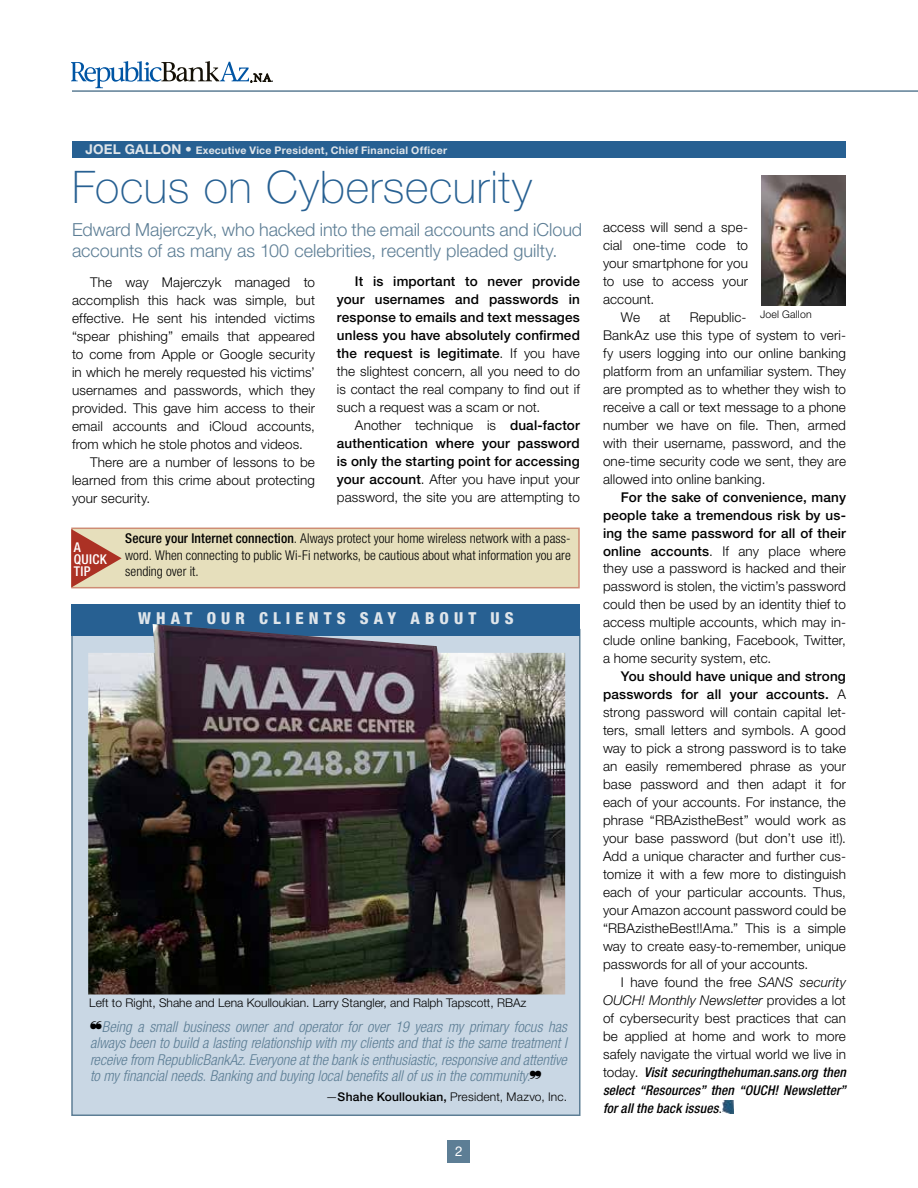
<style>
.page{position:relative;width:918px;height:1188px;background:#fff}
.page>*{position:absolute;margin:0;border:0;box-sizing:border-box;transform-origin:0 0}
.t1{font:100 45px "Helvetica Neue LT Pro";letter-spacing:.015em;color:#276092}
.t2{font:300 18px/21px "Helvetica Neue LT Pro";color:#5d7e95}
.t3{font:800 condensed 16.5px "Helvetica Neue LT Pro";letter-spacing:.305em;color:#dfe5ea}
.t4{font:italic 300 condensed 15px/16.5px "Helvetica Neue LT Pro";color:#5d7e95;text-align:justify}
.t5{font:300 13.5px/18px "Helvetica Neue LT Pro";letter-spacing:.01em;color:#000;text-align:justify}
.t6{font:500 13.5px/18px "Helvetica Neue LT Pro";letter-spacing:.01em;color:#000;text-align:justify}
.t7{font:300 condensed 13.5px/16.5px "Helvetica Neue LT Pro";letter-spacing:.005em;color:#000;text-align:justify}
.t8{font:500 condensed 13.5px/12px "Helvetica Neue LT Pro";letter-spacing:.02em;color:#fff}
.t9{font:13.5px "Helvetica Neue LT Pro";color:#fff}
.t10{font:300 12px "Helvetica Neue LT Pro";color:#000}
.t11{font:700 10.5px "Helvetica Neue LT Pro";letter-spacing:.03em;color:#dfe5ea}
.t12{font:300 10.5px "Helvetica Neue LT Pro";letter-spacing:.02em;color:#000}
.s1{font-size:13.5px}
.s2{font-weight:300}
.s3{font-weight:500}
.s4{font-style:italic}
.s5{font-weight:500;font-style:italic;font-stretch:condensed}
</style>
<div class="page">
<div style="left:72px;top:141px;width:773px;height:17px;background:#276092"></div>
<img style="left:762px;top:176px;width:83px;height:129px">
<svg style="left:722px;top:1101px;width:12px;height:13px"></svg>
<div style="left:71px;top:528px;width:509px;height:60px;background:#e6dfbc;border:2px solid #ce8c74"></div>
<svg style="left:71px;top:529px;width:51px;height:59px"></svg>
<div style="left:71px;top:629px;width:509px;height:487px;background:#c9d7e4;border:2px solid #5d7e95"></div>
<div style="left:72px;top:604px;width:508px;height:32px;background:#276092"></div>
<img style="left:88px;top:624px;width:477px;height:370px">
<hr style="left:72px;top:90px;width:846px;height:2px;background:#5d7e95">
<div style="left:448px;top:1141px;width:22px;height:22px;background:#5d7e95"></div>
<svg style="left:71px;top:61px;width:202px;height:27px"></svg>
<p class="t11" style="left:86px;top:144px;width:363px"><span class="s1">JOEL GALLON •</span> Executive Vice President, Chief Financial Officer</p>
<h1 class="t1" style="left:72px;top:162px;width:462px">Focus on Cybersecurity</h1>
<h2 class="t2" style="left:72px;top:219px;width:512px">Edward Majerczyk, who hacked into the email accounts and iCloud accounts of as many as 100 celebrities, recently pleaded guilty.</h2>
<p class="t6" style="left:337px;top:272px;width:245px;text-indent:18px">It is important to never provide your usernames and passwords in response to emails and text messages unless you have absolutely confirmed the request is legitimate<span class="s2">. If you have the slightest concern, all you need to do is contact the real company to find out if such a request was a scam or not.</span></p>
<p class="t6" style="left:337px;top:416px;width:244px;text-indent:18px"><span class="s2">Another technique is</span> dual-factor authentication where your password is only the starting point for accessing your account<span class="s2">. After you have input your password, the site you are attempting to</span></p>
<p class="t5" style="left:90px;top:273px;width:226px">The way Majerczyk managed to</p>
<p class="t5" style="left:72px;top:291px;width:244px">accomplish this hack was simple, but</p>
<p class="t5" style="left:72px;top:309px;width:245px">effective. He sent his intended victims</p>
<p class="t5" style="left:72px;top:327px;width:244px">“spear phishing” emails that appeared</p>
<p class="t5" style="left:72px;top:345px;width:245px">to come from Apple or Google security</p>
<p class="t5" style="left:72px;top:363px;width:245px">in which he merely requested his victims’</p>
<p class="t5" style="left:72px;top:381px;width:245px">usernames and passwords, which they</p>
<p class="t5" style="left:72px;top:399px;width:244px">provided. This gave him access to their</p>
<p class="t5" style="left:72px;top:417px;width:245px">email accounts and iCloud accounts,</p>
<p class="t5" style="left:72px;top:435px;width:232px">from which he stole photos and videos.</p>
<p class="t5" style="left:90px;top:453px;width:226px">There are a number of lessons to be</p>
<p class="t5" style="left:72px;top:471px;width:245px">learned from this crime about protecting</p>
<p class="t5" style="left:72px;top:489px;width:80px">your security.</p>
<p class="t8" style="left:74px;top:541px;width:34px">A<br>QUICK<br>TIP</p>
<p class="t7" style="left:125px;top:530px;width:447px"><span class="s3">Secure your Internet connection</span>. Always protect your home wireless network with a pass&shy;word. When connecting to public Wi-Fi networks, be cautious about what information you are sending over it.</p>
<p class="t3" style="left:138px;top:608px;width:377px">WHAT OUR CLIENTS SAY ABOUT US</p>
<p class="t10" style="left:89px;top:996px;width:439px">Left to Right, Shahe and Lena Koulloukian. Larry Stangler, and Ralph Tapscott, RBAz</p>
<p class="t4" style="left:90px;top:1019px;width:479px;text-indent:12px">Being a small business owner and operator for over 19 years my primary focus has always been to build a lasting relationship with my clients and that is the same treatment I receive from RepublicBankAz. Everyone at the bank is enthusiastic, responsive and attentive to my financial needs. Banking and buying local benefits all of us in the community.</p>
<p class="t10" style="left:326px;top:1089px;width:243px">—<span class="s3">Shahe Koulloukian,</span> President, Mazvo, Inc.</p>
<p class="t9" style="left:455px;top:1144px;width:9px">2</p>
<p class="t5" style="left:603px;top:218px;width:147px">access will send a spe-</p>
<p class="t5" style="left:603px;top:235px;width:147px">cial one-time code to</p>
<p class="t5" style="left:603px;top:253px;width:147px">your smartphone for you</p>
<p class="t5" style="left:603px;top:271px;width:147px">to use to access your</p>
<p class="t5" style="left:603px;top:289px;width:53px">account.</p>
<p class="t5" style="left:621px;top:307px;width:21px">We</p>
<p class="t5" style="left:659px;top:307px;width:13px">at</p>
<p class="t12" style="left:760px;top:308px;width:53px">Joel Gallon</p>
<p class="t5" style="left:603px;top:307px;width:245px;text-align:left;text-indent:87px">Republic-<br>BankAz use this type of system to veri&shy;fy users logging into our online banking platform from an unfamiliar system. They are prompted as to whether they wish to receive a call or text message to a phone number we have on file. Then, armed with their username, password, and the one-time security code we sent, they are allowed into online banking.</p>
<p class="t5" style="left:603px;top:487px;width:245px;text-indent:18px"><span class="s3">For the sake of convenience, many people take a tremendous risk by us&shy;ing the same password for all of their online accounts</span>. If any place where they use a password is hacked and their password is stolen, the victim’s password could then be used by an identity thief to access multiple accounts, which may in&shy;clude online banking, Facebook, Twitter, a home security system, etc.</p>
<p class="t5" style="left:603px;top:667px;width:245px;text-indent:18px"><span class="s3">You should have unique and strong passwords for all your accounts.</span> A strong password will contain capital let&shy;ters, small letters and symbols. A good way to pick a strong password is to take an easily remembered phrase as your base password and then adapt it for each of your accounts. For instance, the phrase “RBAzistheBest” would work as your base password (but don’t use it!).<br>Add a unique character and further cus&shy;tomize it with a few more to distinguish each of your particular accounts. Thus, your Amazon account password could be “RBAzistheBest!!Ama.” This is a simple way to create easy-to-remember, unique passwords for all of your accounts.</p>
<p class="t5" style="left:603px;top:973px;width:245px;text-indent:18px">I have found the free <span class="s4">SANS security OUCH! Monthly Newsletter</span> provides a lot of cybersecurity best practices that can be applied at home and work to more safely navigate the virtual world we live in today. <span class="s5">Visit securingthehuman.sans.org then select “Resources” then “OUCH! Newsletter” for all the back issues</span>.</p>
</div>
